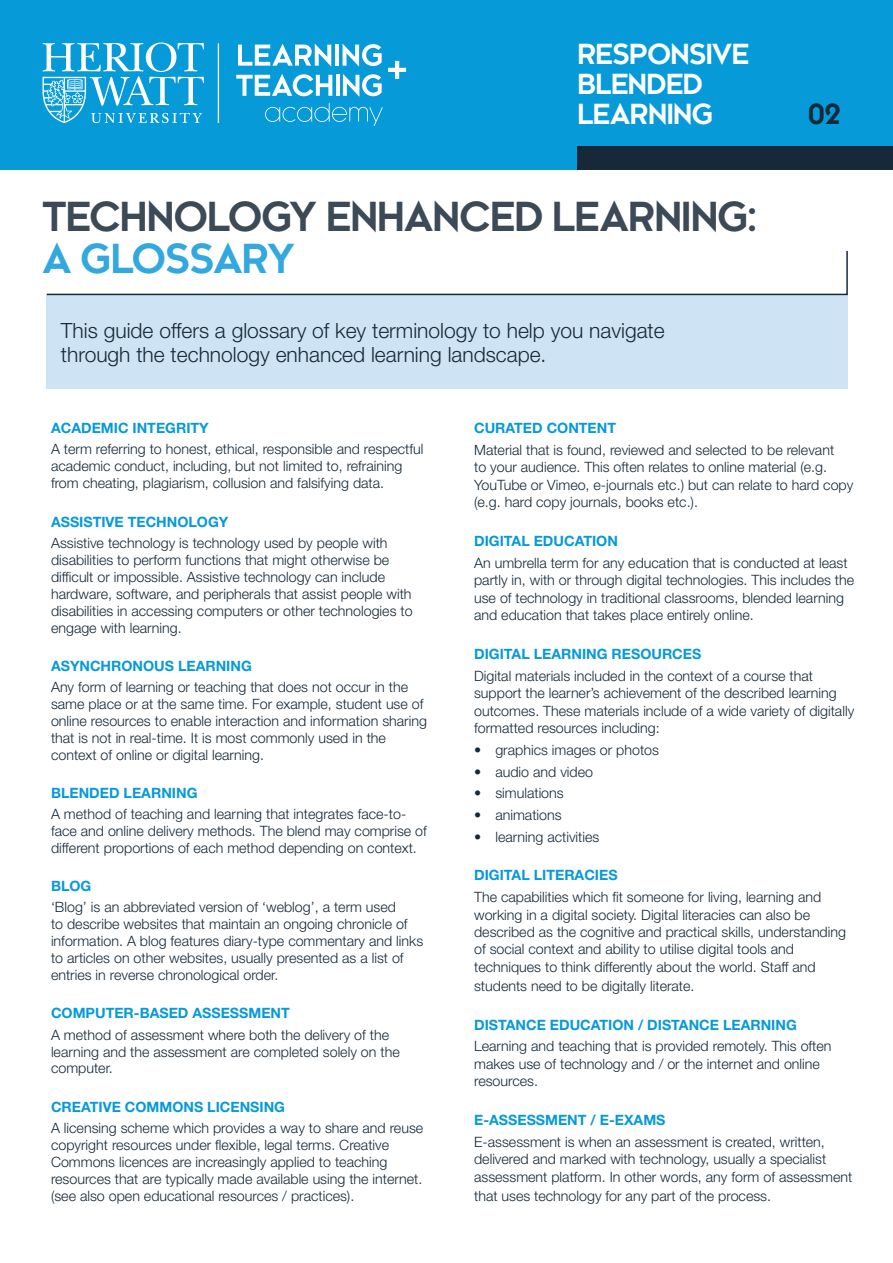
<style>
.page{position:relative;width:893px;height:1263px;background:#fff}
.page>*{position:absolute;margin:0;border:0;box-sizing:border-box;transform-origin:0 0}
.Main_header{font:700 39px "Kessel 105";letter-spacing:-.02em;color:#3c4957}
.Main_header-2{font:700 39px "Kessel 105";letter-spacing:-.02em;color:#32a8df}
.Main_header-3{font:700 27px/30px "Kessel 105";letter-spacing:-.02em;color:#fff}
.Main_header-4{font:700 27px "Kessel 105";color:#172938}
.Introduction_para{font:300 21px/24px "Helvetica Neue LT Std";color:#172938}
.Body_Text{font:300 14.25px/17px "Helvetica Neue LT Std";color:#172938}
.Sub_Blue{font:700 14.25px "Helvetica Neue LT Std";color:#069ad9}
.Bullet_2_para{font:300 14.25px "Helvetica Neue LT Std";color:#172938}
.Heading_blue{font:700 14.25px "Helvetica Neue LT Std";color:#069ad9}
</style>
<div class="page">
<div style="left:46px;top:295px;width:802px;height:94px;background:#cee4f5"></div>
<svg style="left:46px;top:250px;width:802px;height:46px"></svg>
<div style="left:0;top:0;width:893px;height:170px;background:#069ad9"></div>
<svg style="left:42px;top:43px;width:162px;height:80px"></svg>
<svg style="left:238px;top:44px;width:93px;height:23px"></svg>
<hr style="left:335px;top:45px;width:4px;height:21px;background:#fff">
<svg style="left:343px;top:44px;width:39px;height:23px"></svg>
<svg style="left:236px;top:74px;width:96px;height:22px"></svg>
<hr style="left:336px;top:75px;width:4px;height:21px;background:#fff">
<svg style="left:343px;top:74px;width:39px;height:23px"></svg>
<svg style="left:265px;top:103px;width:118px;height:23px"></svg>
<svg style="left:388px;top:61px;width:18px;height:18px"></svg>
<hr style="left:218px;top:43px;width:1px;height:80px;background:#fff">
<div style="left:577px;top:147px;width:316px;height:23px;background:#172938"></div>
<p class="Main_header-3" style="left:577px;top:39px;width:173px">RESPONSIVE<br>BLENDED</p>
<p class="Main_header-3" style="left:577px;top:99px;width:137px">LEARNING</p>
<p class="Main_header-4" style="left:808px;top:98px;width:35px">02</p>
<p class="Main_header" style="left:43px;top:195px;width:717px">TECHNOLOGY ENHANCED LEARNING:</p>
<p class="Main_header-2" style="left:43px;top:237px;width:254px">A GLOSSARY</p>
<p class="Introduction_para" style="left:61px;top:318px;width:605px">This guide offers a glossary of key terminology to help you navigate through the technology enhanced learning landscape.</p>
<p class="Heading_blue" style="left:51px;top:419px;width:159px">ACADEMIC INTEGRITY</p>
<p class="Body_Text" style="left:51px;top:441px;width:374px">A term referring to honest, ethical, responsible and respectful academic conduct, including, but not limited to, refraining from cheating, plagiarism, collusion and falsifying data.</p>
<p class="Sub_Blue" style="left:51px;top:513px;width:179px">ASSISTIVE TECHNOLOGY</p>
<p class="Body_Text" style="left:51px;top:534px;width:363px">Assistive technology is technology used by people with disabilities to perform functions that might otherwise be difficult or impossible. Assistive technology can include hardware, software, and peripherals that assist people with disabilities in accessing computers or other technologies to engage with learning.</p>
<p class="Sub_Blue" style="left:51px;top:657px;width:202px">ASYNCHRONOUS LEARNING</p>
<p class="Body_Text" style="left:51px;top:678px;width:377px">Any form of learning or teaching that does not occur in the same place or at the same time. For example, student use of online resources to enable interaction and information sharing that is not in real-time. It is most commonly used in the context of online or digital learning.</p>
<p class="Sub_Blue" style="left:51px;top:784px;width:148px">BLENDED LEARNING</p>
<p class="Body_Text" style="left:51px;top:805px;width:377px">A method of teaching and learning that integrates face-to&shy;face and online delivery methods. The blend may comprise of different proportions of each method depending on context.</p>
<p class="Sub_Blue" style="left:51px;top:877px;width:42px">BLOG</p>
<p class="Body_Text" style="left:51px;top:898px;width:374px">‘Blog’ is an abbreviated version of ‘weblog’, a term used<br>to describe websites that maintain an ongoing chronicle of information. A blog features diary-type commentary and links to articles on other websites, usually presented as a list of entries in reverse chronological order.</p>
<p class="Sub_Blue" style="left:51px;top:1004px;width:240px">COMPUTER-BASED ASSESSMENT</p>
<p class="Body_Text" style="left:51px;top:1026px;width:350px">A method of assessment where both the delivery of the learning and the assessment are completed solely on the computer.</p>
<p class="Sub_Blue" style="left:51px;top:1098px;width:236px">CREATIVE COMMONS LICENSING</p>
<p class="Body_Text" style="left:51px;top:1119px;width:374px">A licensing scheme which provides a way to share and reuse copyright resources under flexible, legal terms. Creative Commons licences are increasingly applied to teaching resources that are typically made available using the internet. (see also open educational resources / practices).</p>
<p class="Sub_Blue" style="left:474px;top:419px;width:143px">CURATED CONTENT</p>
<p class="Body_Text" style="left:474px;top:441px;width:381px;line-height:17.4px">Material that is found, reviewed and selected to be relevant<br>to your audience. This often relates to online material (e.g.<br>YouTube or Vimeo, e-journals etc.) but can relate to hard copy (e.g. hard copy journals, books etc.).</p>
<p class="Sub_Blue" style="left:474px;top:532px;width:145px">DIGITAL EDUCATION</p>
<p class="Body_Text" style="left:474px;top:554px;width:382px;line-height:17.4px">An umbrella term for any education that is conducted at least partly in, with or through digital technologies. This includes the use of technology in traditional classrooms, blended learning and education that takes place entirely online.</p>
<p class="Sub_Blue" style="left:474px;top:645px;width:229px">DIGITAL LEARNING RESOURCES</p>
<p class="Body_Text" style="left:474px;top:667px;width:382px;line-height:17.4px">Digital materials included in the context of a course that support the learner’s achievement of the described learning outcomes. These materials include of a wide variety of digitally formatted resources including:</p>
<p class="Bullet_2_para" style="left:474px;top:741px;width:186px">• graphics images or photos</p>
<p class="Bullet_2_para" style="left:474px;top:763px;width:120px">• audio and video</p>
<p class="Bullet_2_para" style="left:474px;top:784px;width:91px">• simulations</p>
<p class="Bullet_2_para" style="left:474px;top:806px;width:89px">• animations</p>
<p class="Bullet_2_para" style="left:474px;top:828px;width:127px">• learning activities</p>
<p class="Sub_Blue" style="left:474px;top:866px;width:145px">DIGITAL LITERACIES</p>
<p class="Body_Text" style="left:474px;top:888px;width:373px;line-height:17.4px">The capabilities which fit someone for living, learning and working in a digital society. Digital literacies can also be described as the cognitive and practical skills, understanding of social context and ability to utilise digital tools and techniques to think differently about the world. Staff and</p>
<p class="Body_Text" style="left:474px;top:977px;width:222px">students need to be digitally literate.</p>
<p class="Sub_Blue" style="left:474px;top:1016px;width:324px">DISTANCE EDUCATION / DISTANCE LEARNING</p>
<p class="Body_Text" style="left:474px;top:1037px;width:359px;line-height:17.4px">Learning and teaching that is provided remotely. This often makes use of technology and / or the internet and online resources.</p>
<p class="Sub_Blue" style="left:474px;top:1111px;width:193px">E-ASSESSMENT / E-EXAMS</p>
<p class="Body_Text" style="left:474px;top:1133px;width:380px;line-height:17.4px">E-assessment is when an assessment is created, written, delivered and marked with technology, usually a specialist assessment platform. In other words, any form of assessment</p>
<p class="Body_Text" style="left:474px;top:1187px;width:298px">that uses technology for any part of the process.</p>
</div>
